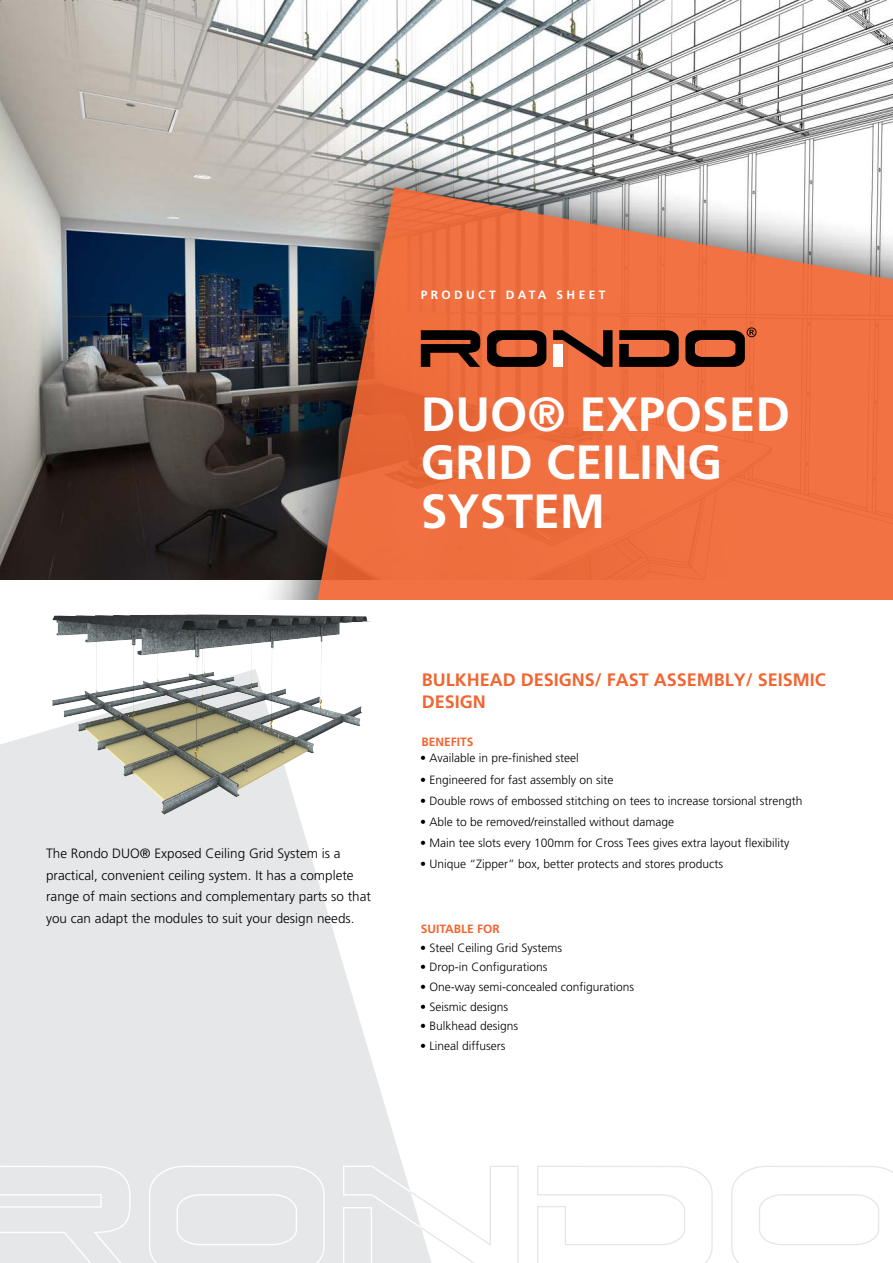
<style>
.page{position:relative;width:893px;height:1263px;background:#fff}
.page>*{position:absolute;margin:0;border:0;box-sizing:border-box;transform-origin:0 0}
.t1{font:700 48px/48.6px "Frutiger LT Std";color:#fff}
.t2{font:700 18px/22px "Frutiger LT Std";color:#f26531}
.t3{font:300 13.5px/21.6px "Frutiger LT Std";color:#000}
.t4{font:300 12px "Frutiger LT Std";color:#000}
.t5{font:700 12px "Frutiger";color:#f26531}
.t6{font:700 12px "Frutiger";letter-spacing:.28em;color:#fff}
.s1{font-family:"Frutiger"}
</style>
<div class="page">
<svg style="left:537px;top:1166px;width:176px;height:97px"></svg>
<svg style="left:731px;top:1166px;width:162px;height:97px"></svg>
<svg style="left:0;top:733px;width:402px;height:530px;background:#e9eaea"></svg>
<div style="left:0;top:1165px;width:133px;height:98px;background:#e6e7e8"></div>
<div style="left:148px;top:1165px;width:177px;height:98px;background:#e6e7e8"></div>
<svg style="left:342px;top:1165px;width:177px;height:98px"></svg>
<img style="left:0;top:1px;width:893px;height:578px">
<div style="left:157px;top:134px;width:736px;height:466px;background:#000;opacity:.75"></div>
<svg style="left:213px;top:187px;width:680px;height:413px;background:#c87051"></svg>
<svg style="left:421px;top:330px;width:59px;height:37px;background:#582816"></svg>
<svg style="left:487px;top:330px;width:59px;height:37px;background:#532616"></svg>
<svg style="left:553px;top:330px;width:60px;height:37px;background:#8b4025"></svg>
<svg style="left:619px;top:330px;width:60px;height:37px;background:#572817"></svg>
<div style="left:553px;top:344px;width:10px;height:23px;background:#fff"></div>
<svg style="left:685px;top:327px;width:71px;height:40px;background:#74361f"></svg>
<img style="left:41px;top:598px;width:340px;height:242px">
<p class="t6" style="left:421px;top:288px;width:186px">PRODUCT DATA SHEET</p>
<h1 class="t1" style="left:421px;top:390px;width:371px">DUO® EXPOSED<br>GRID CEILING<br>SYSTEM</h1>
<p class="t3" style="left:46px;top:843px;width:326px">The Rondo DUO® Exposed Ceiling Grid System is a practical, convenient ceiling system. It has a complete range of main sections and complementary parts so that you can adapt the modules to suit your design needs.</p>
<h2 class="t2" style="left:422px;top:668px;width:406px">BULKHEAD DESIGNS/ FAST ASSEMBLY/ SEISMIC<br>DESIGN</h2>
<p class="t5" style="left:422px;top:735px;width:54px">BENEFITS</p>
<p class="t4" style="left:420px;top:751px;width:160px"><span class="s1">•</span> Available in pre-finished steel</p>
<p class="t4" style="left:420px;top:772px;width:195px"><span class="s1">•</span> Engineered for fast assembly on site</p>
<p class="t4" style="left:420px;top:794px;width:384px"><span class="s1">•</span> Double rows of embossed stitching on tees to increase torsional strength</p>
<p class="t4" style="left:420px;top:815px;width:256px"><span class="s1">•</span> Able to be removed/reinstalled without damage</p>
<p class="t4" style="left:420px;top:836px;width:371px"><span class="s1">•</span> Main tee slots every 100mm for Cross Tees gives extra layout flexibility</p>
<p class="t4" style="left:420px;top:857px;width:304px"><span class="s1">•</span> Unique “Zipper” box, better protects and stores products</p>
<p class="t5" style="left:421px;top:921px;width:81px">SUITABLE FOR</p>
<p class="t4" style="left:420px;top:940px;width:143px"><span class="s1">•</span> Steel Ceiling Grid Systems</p>
<p class="t4" style="left:420px;top:960px;width:129px"><span class="s1">•</span> Drop-in Configurations</p>
<p class="t4" style="left:420px;top:980px;width:216px"><span class="s1">•</span> One-way semi-concealed configurations</p>
<p class="t4" style="left:420px;top:1000px;width:90px"><span class="s1">•</span> Seismic designs</p>
<p class="t4" style="left:420px;top:1019px;width:100px"><span class="s1">•</span> Bulkhead designs</p>
<p class="t4" style="left:420px;top:1039px;width:87px"><span class="s1">•</span> Lineal diffusers</p>
</div>
